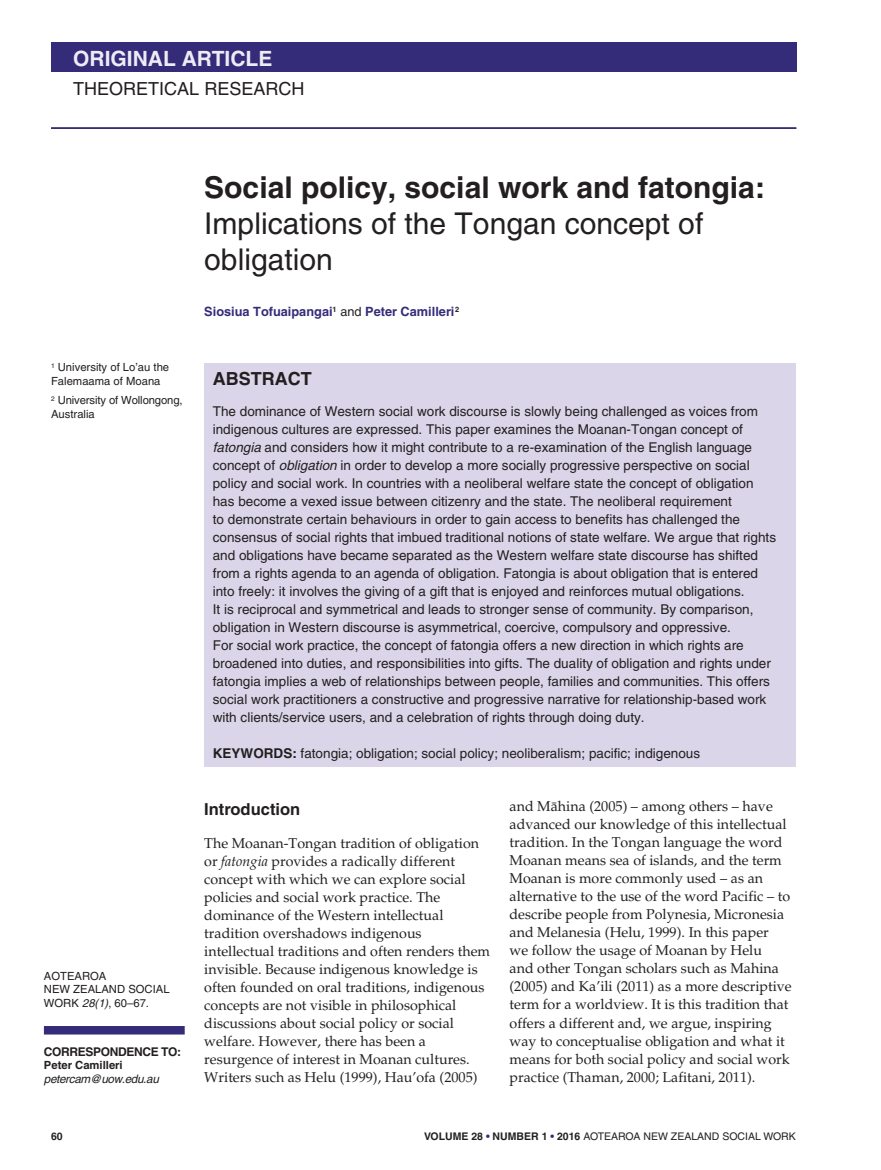
<style>
.page{position:relative;width:881px;height:1170px;background:#fff}
.page>*{position:absolute;margin:0;border:0;box-sizing:border-box;transform-origin:0 0}
.t1{font:30px/36px "Helvetica";color:#231f20}
.t2{font:700 30px "Helvetica";color:#231f20}
.t3{font:700 21px "Helvetica";color:#edebf5}
.t4{font:18px "Helvetica";color:#231f20}
.t5{font:700 18px "Helvetica";color:#231f20}
.t6{font:700 16.5px "Helvetica";color:#231f20}
.t7{font:14.25px/18px "Palatino";color:#231f20}
.t8{font:13.5px/18px "Helvetica";color:#231f20}
.t9{font:700 12.75px "Helvetica";color:#352c79}
.t10{font:700 12px "Helvetica";letter-spacing:-.03em;color:#231f20}
.t11{font:italic 11.7px "Helvetica";letter-spacing:-.03em;color:#231f20}
.t12{font:11.25px/13.5px "Helvetica";color:#231f20}
.t13{font:700 11.25px "Helvetica";color:#231f20}
.t14{font:10.5px "Helvetica";color:#231f20}
.t15{font:700 10.5px "Helvetica";color:#231f20}
.s1{font-style:italic}
.s2{font-weight:400;color:#231f20}
.s3{font-weight:700}
.s4{font-weight:700;color:#352c79}
</style>
<div class="page">
<div style="left:51px;top:43px;width:745px;height:29px;background:#352c79"></div>
<hr style="left:51px;top:127px;width:745px;height:2px;background:#352c79">
<div style="left:204px;top:363px;width:591px;height:403px;background:#dad5e8"></div>
<div style="left:44px;top:1025px;width:141px;height:9px;background:#352c79"></div>
<h2 class="t3" style="left:73px;top:50px;width:201px">ORIGINAL ARTICLE</h2>
<h3 class="t4" style="left:73px;top:82px;width:233px">THEORETICAL RESEARCH</h3>
<h1 class="t2" style="left:204px;top:176px;width:562px">Social policy, social work and fatongia:</h1>
<h1 class="t1" style="left:204px;top:208px;width:500px">Implications of the Tongan concept of obligation</h1>
<p class="t12" style="left:51px;top:362px;width:120px"><sup>1</sup> University of Lo’au the<br>Falemaama of Moana</p>
<p class="t12" style="left:51px;top:395px;width:133px"><sup>2</sup> University of Wollongong,<br>Australia</p>
<p class="t12" style="left:44px;top:970px;width:127px">AOTEAROA<br>NEW ZEALAND SOCIAL<br>WORK <span class="s1">28(1)</span>, 60–67.</p>
<p class="t10" style="left:44px;top:1047px;width:139px">CORRESPONDENCE TO:</p>
<p class="t13" style="left:44px;top:1061px;width:80px">Peter Camilleri</p>
<p class="t11" style="left:44px;top:1074px;width:116px">petercam@uow.edu.au</p>
<p class="t9" style="left:204px;top:307px;width:256px">Siosiua Tofuaipangai<sup>1</sup> <span class="s2">and</span> Peter Camilleri<sup>2</sup></p>
<h3 class="t5" style="left:213px;top:372px;width:100px">ABSTRACT</h3>
<p class="t8" style="left:213px;top:403px;width:564px">The dominance of Western social work discourse is slowly being challenged as voices from indigenous cultures are expressed. This paper examines the Moanan-Tongan concept of <span class="s1">fatongia</span> and considers how it might contribute to a re-examination of the English language concept of <span class="s1">obligation</span> in order to develop a more socially progressive perspective on social policy and social work. In countries with a neoliberal welfare state the concept of obligation has become a vexed issue between citizenry and the state. The neoliberal requirement<br>to demonstrate certain behaviours in order to gain access to benefits has challenged the consensus of social rights that imbued traditional notions of state welfare. We argue that rights and obligations have became separated as the Western welfare state discourse has shifted from a rights agenda to an agenda of obligation. Fatongia is about obligation that is entered into freely: it involves the giving of a gift that is enjoyed and reinforces mutual obligations.<br>It is reciprocal and symmetrical and leads to stronger sense of community. By comparison, obligation in Western discourse is asymmetrical, coercive, compulsory and oppressive.<br>For social work practice, the concept of fatongia offers a new direction in which rights are broadened into duties, and responsibilities into gifts. The duality of obligation and rights under fatongia implies a web of relationships between people, families and communities. This offers social work practitioners a constructive and progressive narrative for relationship-based work with clients/service users, and a celebration of rights through doing duty.</p>
<p class="t8" style="left:213px;top:745px;width:488px"><span class="s3">KEYWORDS:</span> fatongia; obligation; social policy; neoliberalism; pacific; indigenous</p>
<p class="t6" style="left:204px;top:803px;width:97px">Introduction</p>
<p class="t7" style="left:204px;top:835px;width:287px">The Moanan-Tongan tradition of obligation or <span class="s1">fatongia</span> provides a radically different concept with which we can explore social policies and social work practice. The dominance of the Western intellectual tradition overshadows indigenous intellectual traditions and often renders them invisible. Because indigenous knowledge is often founded on oral traditions, indigenous concepts are not visible in philosophical discussions about social policy or social welfare. However, there has been a resurgence of interest in Moanan cultures.<br>Writers such as Helu (1999), Hau’ofa (2005)</p>
<p class="t7" style="left:509px;top:799px;width:283px">and Ma¯hina (2005) – among others – have advanced our knowledge of this intellectual tradition. In the Tongan language the word Moanan means sea of islands, and the term Moanan is more commonly used – as an alternative to the use of the word Pacific – to describe people from Polynesia, Micronesia and Melanesia (Helu, 1999). In this paper<br>we follow the usage of Moanan by Helu<br>and other Tongan scholars such as Mahina (2005) and Ka’ili (2011) as a more descriptive term for a worldview. It is this tradition that offers a different and, we argue, inspiring way to conceptualise obligation and what it means for both social policy and social work practice (Thaman, 2000; Lafitani, 2011).</p>
<p class="t15" style="left:51px;top:1132px;width:13px">60</p>
<p class="t14" style="left:424px;top:1132px;width:373px"><span class="s3">VOLUME 28</span> <span class="s4">•</span> <span class="s3">NUMBER 1</span> <span class="s4">•</span> <span class="s3">2016</span> AOTEAROA NEW ZEALAND SOCIAL WORK</p>
</div>
